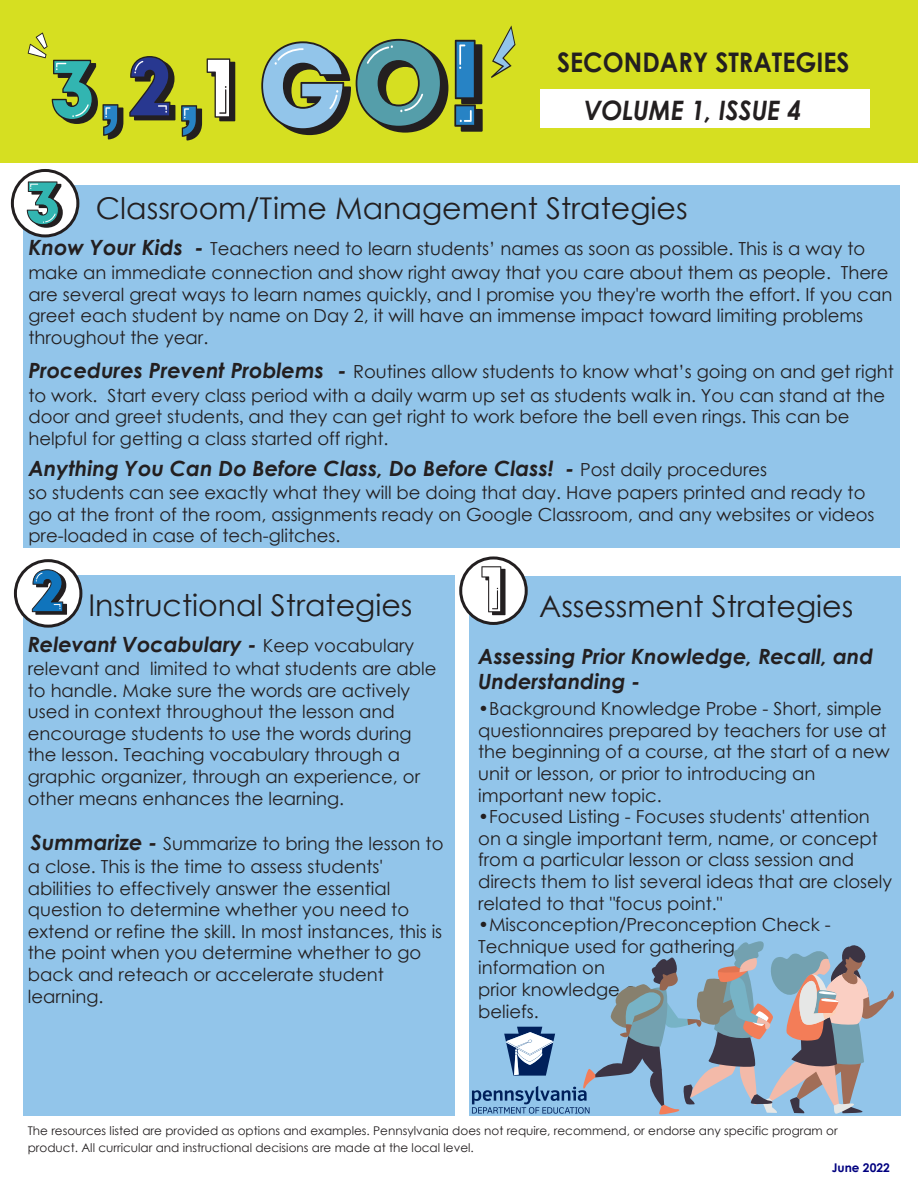
<style>
.page{position:relative;width:918px;height:1188px;background:#fff}
.page>*{position:absolute;margin:0;border:0;box-sizing:border-box;transform-origin:0 0}
.t1{font:30px "Century Gothic";color:#231f20}
.t2{font:700 27px "Century Gothic";color:#231f20;scale:.93 1}
.t3{font:italic 700 26.85px "Century Gothic";color:#231f20;scale:.93 1}
.t4{font:italic 700 21px/25.2px "Century Gothic";color:#231f20}
.t5{font:18px/21.6px "Century Gothic";color:#231f20}
.t6{font:12px/16.5px "Century Gothic";color:#231f20}
.t7{font:700 12px "Century Gothic";color:#000080}
.s1{font-weight:700;font-style:italic;font-size:21px}
.s2{font-family:"Minion Pro"}
.s3{font-weight:400;font-style:normal;font-size:18px}
</style>
<div class="page">
<div style="left:0;top:0;width:918px;height:162px;background:#d6df21"></div>
<svg style="left:129px;top:56px;width:46px;height:64px"></svg>
<svg style="left:181px;top:58px;width:54px;height:83px"></svg>
<svg style="left:261px;top:39px;width:187px;height:96px"></svg>
<div style="left:461px;top:109px;width:22px;height:23px;background:#231f20"></div>
<div style="left:461px;top:44px;width:21px;height:60px;background:#231f20"></div>
<svg style="left:454px;top:40px;width:22px;height:87px;background:#387291"></svg>
<svg style="left:28px;top:33px;width:95px;height:106px"></svg>
<svg style="left:491px;top:25px;width:25px;height:53px"></svg>
<div style="left:540px;top:89px;width:330px;height:39px;background:#fff"></div>
<div style="left:24px;top:185px;width:876px;height:362px;background:#92c5ea"></div>
<div style="left:23px;top:575px;width:431px;height:541px;background:#92c5ea"></div>
<svg style="left:12px;top:170px;width:66px;height:66px;fill:#fff"></svg>
<svg style="left:27px;top:181px;width:36px;height:47px;background:#6da2a1"></svg>
<svg style="left:15px;top:561px;width:66px;height:65px;fill:#fff"></svg>
<svg style="left:32px;top:569px;width:35px;height:46px;background:#5882a2"></svg>
<div style="left:11px;top:169px;width:68px;height:68px;border:3px solid #231f20;border-radius:50%"></div>
<div style="left:14px;top:559px;width:68px;height:69px;border:3px solid #231f20;border-radius:50%"></div>
<div style="left:469px;top:576px;width:431px;height:540px;background:#92c5ea"></div>
<div style="left:461px;top:558px;width:65px;height:65px;background:#fff;border-radius:50%"></div>
<svg style="left:481px;top:566px;width:25px;height:49px"></svg>
<div style="left:459px;top:556px;width:69px;height:69px;border:3px solid #231f20;border-radius:50%"></div>
<svg style="left:472px;top:941px;width:422px;height:174px"></svg>
<h1 class="t2" style="left:557px;top:42px;width:316px">SECONDARY STRATEGIES</h1>
<p class="t3" style="left:584px;top:90px;width:235px">VOLUME 1, ISSUE 4</p>
<h2 class="t1" style="left:96px;top:187px;width:593px">Classroom/Time Management Strategies</h2>
<p class="t5" style="left:28px;top:236px;width:862px;line-height:24px"><span class="s1">Know Your Kids -</span> Teachers need to learn students’ names as soon as possible. This is a way to make an immediate connection and show right away that you care about them as people. There</p>
<p class="t5" style="left:28px;top:283px;width:866px">are several great ways to learn names quickly<span class="s2">,</span> and I promise you they're worth the effort. If you can greet each student by name on Day 2, it will have an immense impact toward limiting problems throughout the year.</p>
<p class="t5" style="left:28px;top:359px;width:867px;line-height:24px"><span class="s1">Procedures Prevent Problems -</span> Routines allow students to know what’s going on and get right to work. Start every class period with a daily warm up set as students walk in. You can stand at the</p>
<p class="t5" style="left:28px;top:406px;width:823px">door and greet students<span class="s2">,</span> and they can get right to work before the bell even rings. This can be helpful for getting a class started off right.</p>
<p class="t4" style="left:28px;top:455px;width:740px">Anything You Can Do Before Class, Do Before Class! - <span class="s3">Post daily procedures</span></p>
<p class="t5" style="left:28px;top:482px;width:848px">so students can see exactly what they will be doing that day. Have papers printed and ready to go at the front of the room, assignments ready on Google Classroom, and any websites or videos pre-loaded in case of tech-glitches.</p>
<h2 class="t1" style="left:88px;top:585px;width:326px">Instructional Strategies</h2>
<p class="t4" style="left:28px;top:630px;width:388px">Relevant Vocabulary - <span class="s3">Keep vocabulary</span></p>
<p class="t5" style="left:28px;top:657px;width:410px">relevant and limited to what students are able to handle. Make sure the words are actively used in context throughout the lesson and encourage students to use the words during the lesson. Teaching vocabulary through a graphic organizer, through an experience, or other means enhances the learning.</p>
<p class="t5" style="left:28px;top:832px;width:417px"><span class="s1">Summarize -</span> Summarize to bring the lesson to a close. This is the time to assess students' abilities to effectively answer the essential question to determine whether you need to extend or refine the skill. In most instances, this is the point when you determine whether to go back and reteach or accelerate student learning.</p>
<h2 class="t1" style="left:539px;top:585px;width:316px">Assessment Strategies</h2>
<p class="t4" style="left:478px;top:643px;width:397px">Assessing Prior Knowledge, Recall, and<br>Understanding -</p>
<p class="t5" style="left:478px;top:698px;width:413px">•Background Knowledge Probe - Short, simple questionnaires prepared by teachers for use at the beginning of a course, at the start of a new unit or lesson, or prior to introducing an important new topic.</p>
<p class="t5" style="left:478px;top:806px;width:415px">•Focused Listing - Focuses students' attention on a single important term, name, or concept from a particular lesson or class session and directs them to list several ideas that are closely related to that "focus point."</p>
<p class="t5" style="left:478px;top:914px;width:354px">•Misconception/Preconception Check -<br>Technique used for gathering information on<br>prior knowledge or<br>beliefs.</p>
<p class="t6" style="left:28px;top:1123px;width:811px">The resources listed are provided as options and examples. Pennsylvania does not require, recommend, or endorse any specific program or product. All curricular and instructional decisions are made at the local level.</p>
<p class="t7" style="left:832px;top:1159px;width:60px">June 2022</p>
</div>
